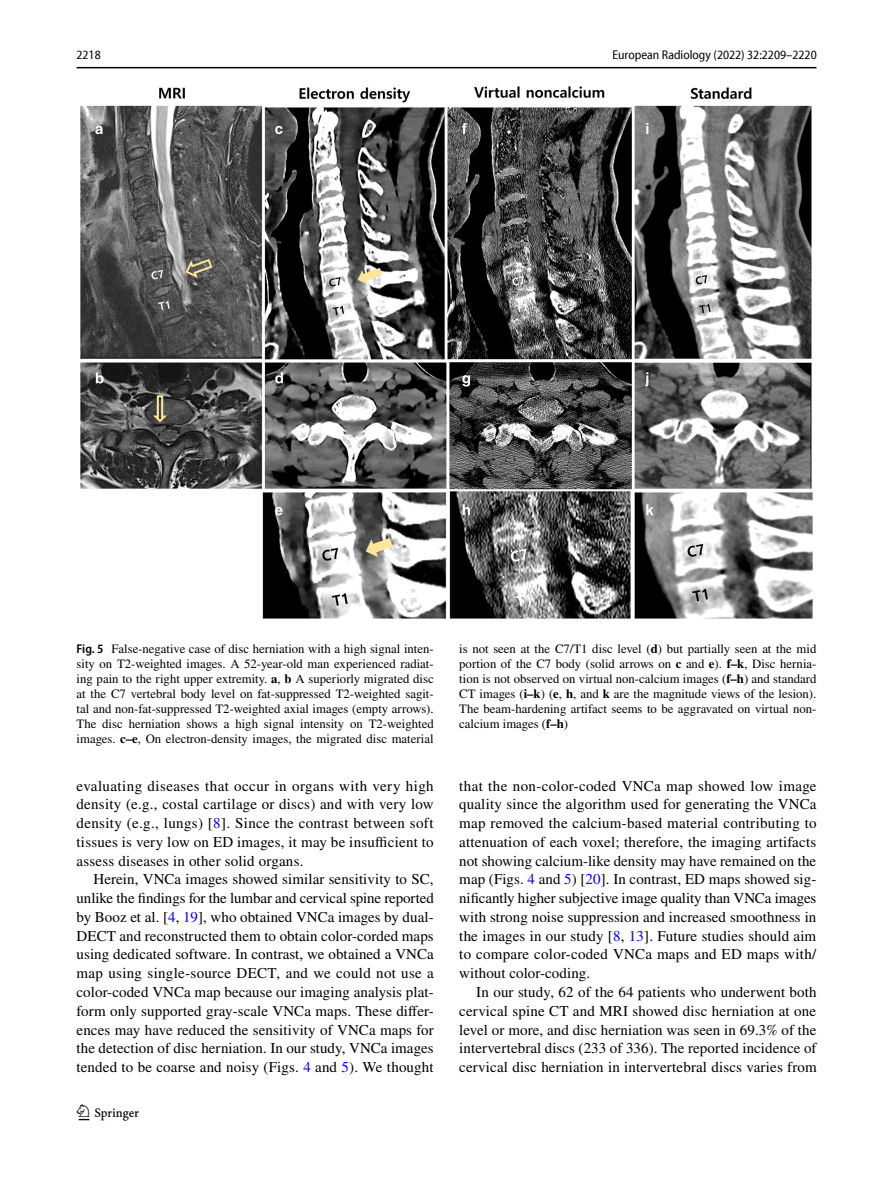
<style>
.page{position:relative;width:893px;height:1187px;background:#fff}
.page>*{position:absolute;margin:0;border:0;box-sizing:border-box;transform-origin:0 0}
.t1{font:22.5px "Springnew Regular 2";color:#000}
.t2{font:15px/18.8px "STIX";letter-spacing:.01em;color:#000;text-align:justify}
.t3{font:12.75px/15px "STIX";color:#000;text-align:justify}
.t4{font:semi-condensed 12.75px "Myriad Pro Unic";color:#000}
.s1{font-family:"Myriad Pro";font-weight:600;font-stretch:semi-condensed}
.s2{font-weight:700}
.s3{color:#00f}
</style>
<div class="page">
<hr style="left:77px;top:67px;width:739px;height:1px;background:#000">
<img style="left:81px;top:87px;width:731px;height:531px">
<p class="t4" style="left:77px;top:50px;width:26px">2218</p>
<p class="t4" style="left:612px;top:50px;width:206px">European Radiology (2022) 32:2209–2220</p>
<p class="t3" style="left:77px;top:642px;width:359px"><span class="s1">Fig. 5</span> False-negative case of disc herniation with a high signal inten&shy;sity on T2-weighted images. A 52-year-old man experienced radiat&shy;ing pain to the right upper extremity. <span class="s2">a</span>, <span class="s2">b</span> A superiorly migrated disc at the C7 vertebral body level on fat-suppressed T2-weighted sagit&shy;tal and non-fat-suppressed T2-weighted axial images (empty arrows).<br>The disc herniation shows a high signal intensity on T2-weighted images. <span class="s2">c–e</span>, On electron-density images, the migrated disc material</p>
<p class="t3" style="left:459px;top:642px;width:359px">is not seen at the C7/T1 disc level (<span class="s2">d</span>) but partially seen at the mid portion of the C7 body (solid arrows on <span class="s2">c</span> and <span class="s2">e</span>). <span class="s2">f–k</span>, Disc hernia&shy;tion is not observed on virtual non-calcium images (<span class="s2">f–h</span>) and standard CT images (<span class="s2">i–k</span>) (<span class="s2">e</span>, <span class="s2">h</span>, and <span class="s2">k</span> are the magnitude views of the lesion).<br>The beam-hardening artifact seems to be aggravated on virtual non&shy;calcium images (<span class="s2">f–h</span>)</p>
<p class="t2" style="left:77px;top:777px;width:359px">evaluating diseases that occur in organs with very high density (e.g., costal cartilage or discs) and with very low density (e.g., lungs) [<span class="s3">8</span>]. Since the contrast between soft tissues is very low on ED images, it may be insufficient to assess diseases in other solid organs.</p>
<p class="t2" style="left:77px;top:871px;width:359px;text-indent:17px">Herein, VNCa images showed similar sensitivity to SC, unlike the findings for the lumbar and cervical spine reported by Booz et al. [<span class="s3">4</span>, <span class="s3">19</span>], who obtained VNCa images by dual-DECT and reconstructed them to obtain color-corded maps using dedicated software. In contrast, we obtained a VNCa map using single-source DECT, and we could not use a color-coded VNCa map because our imaging analysis plat&shy;form only supported gray-scale VNCa maps. These differ&shy;ences may have reduced the sensitivity of VNCa maps for the detection of disc herniation. In our study, VNCa images tended to be coarse and noisy (Figs. <span class="s3">4</span> and <span class="s3">5</span>). We thought</p>
<h1 class="t1" style="left:79px;top:1104px;width:62px">1 3</h1>
<p class="t2" style="left:459px;top:777px;width:359px">that the non-color-coded VNCa map showed low image quality since the algorithm used for generating the VNCa map removed the calcium-based material contributing to attenuation of each voxel; therefore, the imaging artifacts not showing calcium-like density may have remained on the map (Figs. <span class="s3">4</span> and <span class="s3">5</span>) [<span class="s3">20</span>]. In contrast, ED maps showed sig&shy;nificantly higher subjective image quality than VNCa images with strong noise suppression and increased smoothness in the images in our study [<span class="s3">8</span>, <span class="s3">13</span>]. Future studies should aim to compare color-coded VNCa maps and ED maps with/ without color-coding.</p>
<p class="t2" style="left:459px;top:983px;width:359px;text-indent:17px">In our study, 62 of the 64 patients who underwent both cervical spine CT and MRI showed disc herniation at one level or more, and disc herniation was seen in 69.3% of the intervertebral discs (233 of 336). The reported incidence of cervical disc herniation in intervertebral discs varies from</p>
</div>
